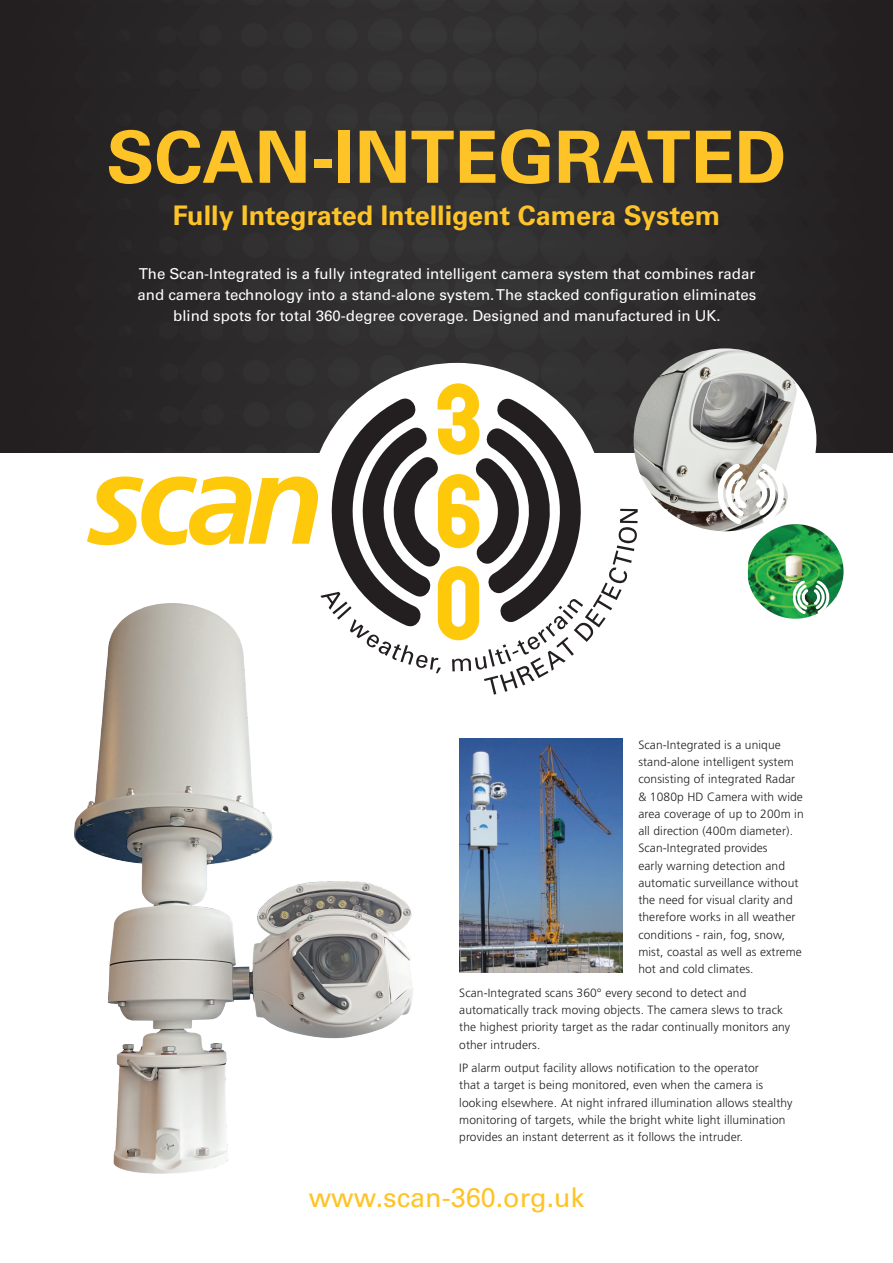
<style>
.page{position:relative;width:893px;height:1263px;background:#fff}
.page>*{position:absolute;margin:0;border:0;box-sizing:border-box;transform-origin:0 0}
.t1{font:700 72px "Univers";color:#fec427}
.t2{font:700 27px "Univers";color:#fec427}
.t3{font:27px "Univers";color:#fec427}
.t4{font:15px/21px "Univers";color:#fff;text-align:center}
.t5{font:300 12px/17.2px "Frutiger";letter-spacing:.01em;color:#231f20}
</style>
<div class="page">
<img style="left:0;top:0;width:893px;height:453px">
<img style="left:75px;top:694px;width:338px;height:479px">
<div style="left:309px;top:363px;width:296px;height:284px;background:#fff;border-radius:50%"></div>
<svg style="left:87px;top:383px;width:551px;height:311px"></svg>
<img style="left:459px;top:739px;width:164px;height:234px">
<img style="left:634px;top:348px;width:182px;height:183px;border-radius:91px">
<img style="left:747px;top:524px;width:96px;height:95px">
<svg style="left:754px;top:463px;width:34px;height:61px"></svg>
<svg style="left:718px;top:463px;width:30px;height:62px"></svg>
<svg style="left:792px;top:580px;width:45px;height:35px"></svg>
<h1 class="t1" style="left:106px;top:115px;width:682px">SCAN-INTEGRATED</h1>
<h2 class="t2" style="left:173px;top:199px;width:549px">Fully Integrated Intelligent Camera System</h2>
<p class="t4" style="left:138px;top:263px;width:620px">The Scan-Integrated is a fully integrated intelligent camera system that combines radar and camera technology into a stand-alone system. The stacked configuration eliminates blind spots for total 360-degree coverage. Designed and manufactured in UK.</p>
<p class="t5" style="left:638px;top:736px;width:167px">Scan-Integrated is a unique stand-alone intelligent system consisting of integrated Radar &amp; 1080p HD Camera with wide area coverage of up to 200m in all direction (400m diameter).<br>Scan-Integrated provides<br>early warning detection and automatic surveillance without the need for visual clarity and therefore works in all weather conditions - rain, fog, snow, mist, coastal as well as extreme hot and cold climates.</p>
<p class="t5" style="left:459px;top:984px;width:333px">Scan-Integrated scans 360° every second to detect and automatically track moving objects. The camera slews to track the highest priority target as the radar continually monitors any other intruders.</p>
<p class="t5" style="left:459px;top:1059px;width:335px">IP alarm output facility allows notification to the operator<br>that a target is being monitored, even when the camera is looking elsewhere. At night infrared illumination allows stealthy monitoring of targets, while the bright white light illumination provides an instant deterrent as it follows the intruder.</p>
<h2 class="t3" style="left:309px;top:1181px;width:277px">www.scan-360.org.uk</h2>
</div>
